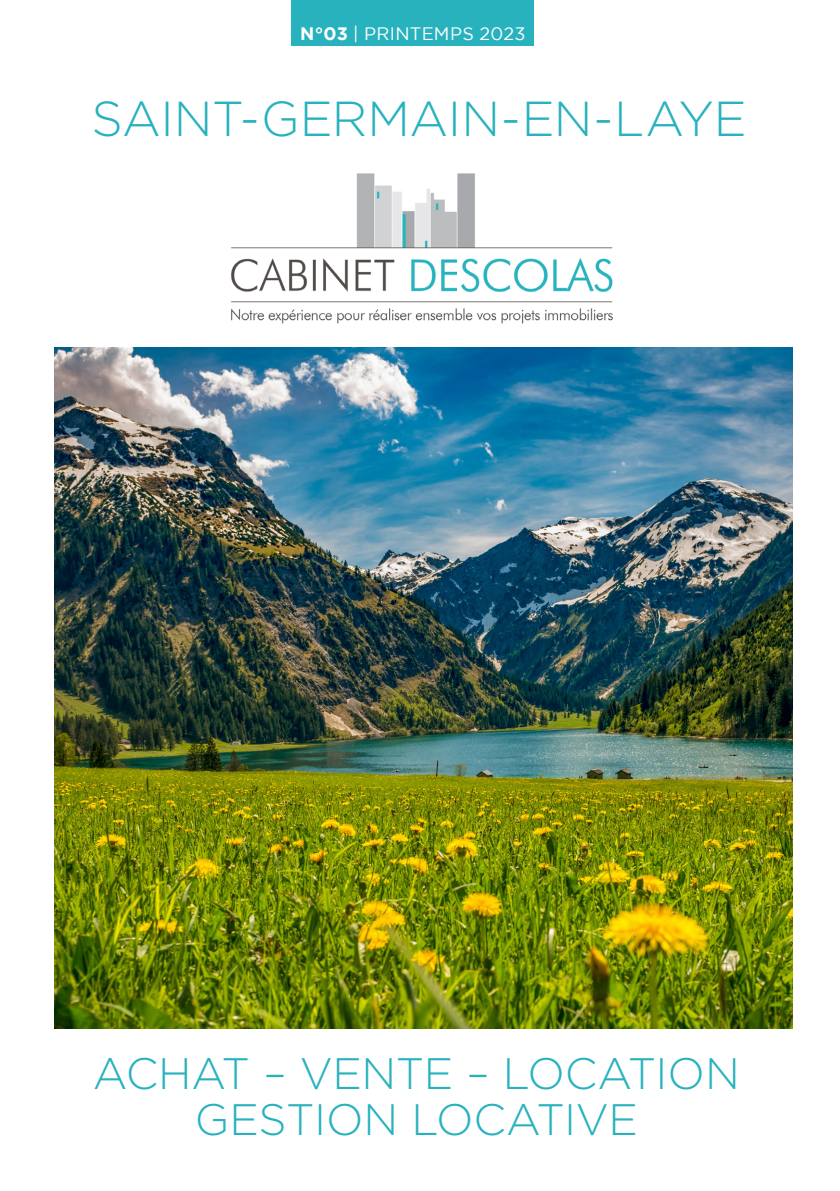
<style>
.page{position:relative;width:840px;height:1191px;background:#fff}
.page>*{position:absolute;margin:0;border:0;box-sizing:border-box;transform-origin:0 0}
.Body___Circle_1{font:300 49px "Gotham";letter-spacing:-.01em;color:#27b2be}
.Body___Circle_1-2{font:300 44px/46px "Gotham";letter-spacing:-.01em;color:#27b2be;text-align:center}
.Body___Circle_1-3{font:18px "Gotham";letter-spacing:.015em;color:#fff}
.s1{font-weight:700}
</style>
<div class="page">
<img style="left:54px;top:347px;width:738px;height:681px">
<div style="left:291px;top:0;width:243px;height:45px;background:#27b2be"></div>
<img style="left:231px;top:173px;width:382px;height:151px">
<p class="Body___Circle_1-3" style="left:300px;top:23px;width:227px"><span class="s1">N°03</span> | PRINTEMPS 2023</p>
<p class="Body___Circle_1" style="left:92px;top:92px;width:656px">SAINT-GERMAIN-EN-LAYE</p>
<p class="Body___Circle_1-2" style="left:93px;top:1049px;width:648px">ACHAT – VENTE – LOCATION<br>GESTION LOCATIVE</p>
</div>
